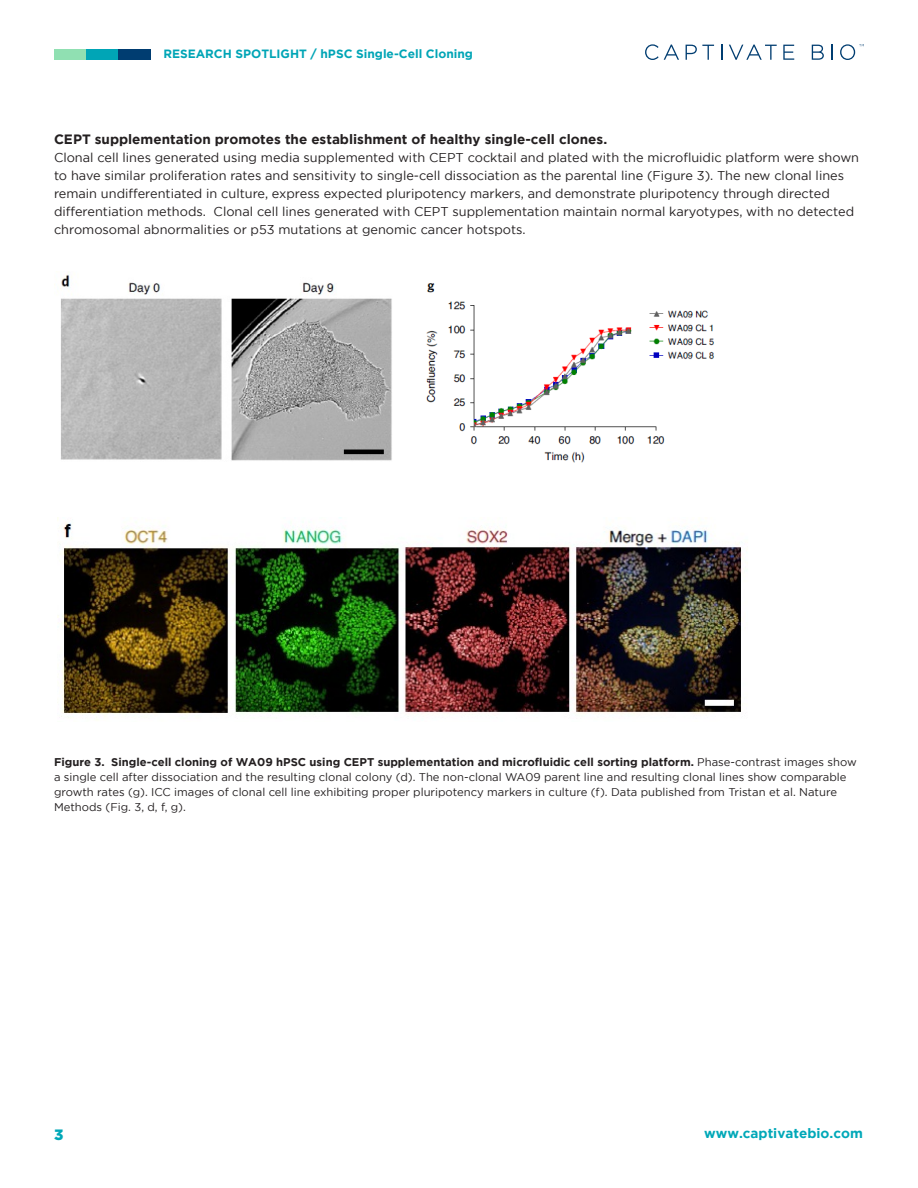
<style>
.page{position:relative;width:918px;height:1188px;background:#fff}
.page>*{position:absolute;margin:0;border:0;box-sizing:border-box;transform-origin:0 0}
.t1{font:900 15px "Gotham";color:#00a8b8}
.t2{font:700 13.5px "Gotham";color:#231f20}
.t3{font:700 13.5px "Gotham";color:#00a8b8}
.t4{font:12.75px/18px "Gotham";color:#231f20}
.t5{font:700 12px "Gotham";color:#00a5b6}
.t6{font:11.25px/15px "Gotham";color:#231f20}
.s1{font-weight:700}
</style>
<div class="page">
<svg style="left:645px;top:44px;width:34px;height:16px"></svg>
<svg style="left:686px;top:45px;width:28px;height:15px"></svg>
<svg style="left:721px;top:45px;width:1px;height:15px"></svg>
<svg style="left:729px;top:45px;width:48px;height:15px"></svg>
<svg style="left:783px;top:45px;width:11px;height:15px"></svg>
<svg style="left:812px;top:45px;width:12px;height:15px"></svg>
<svg style="left:831px;top:45px;width:2px;height:15px"></svg>
<svg style="left:840px;top:44px;width:24px;height:16px"></svg>
<div style="left:54px;top:49px;width:32px;height:10px;background:#90e0b2"></div>
<div style="left:86px;top:49px;width:33px;height:10px;background:#00a5b6"></div>
<div style="left:119px;top:49px;width:32px;height:10px;background:#003d71"></div>
<img style="left:57px;top:517px;width:687px;height:203px">
<img style="left:60px;top:272px;width:332px;height:189px">
<img style="left:426px;top:283px;width:289px;height:180px">
<p class="t5" style="left:163px;top:47px;width:311px">RESEARCH SPOTLIGHT / hPSC Single-Cell Cloning</p>
<p class="t2" style="left:54px;top:131px;width:555px">CEPT supplementation promotes the establishment of healthy single-cell clones.</p>
<p class="t4" style="left:54px;top:148px;width:807px">Clonal cell lines generated using media supplemented with CEPT cocktail and plated with the microfluidic platform were shown to have similar proliferation rates and sensitivity to single-cell dissociation as the parental line (Figure 3). The new clonal lines remain undifferentiated in culture, express expected pluripotency markers, and demonstrate pluripotency through directed differentiation methods. Clonal cell lines generated with CEPT supplementation maintain normal karyotypes, with no detected chromosomal abnormalities or p53 mutations at genomic cancer hotspots.</p>
<p class="t6" style="left:54px;top:755px;width:804px"><span class="s1">Figure 3. Single-cell cloning of WA09 hPSC using CEPT supplementation and microfluidic cell sorting platform.</span> Phase-contrast images show a single cell after dissociation and the resulting clonal colony (d). The non-clonal WA09 parent line and resulting clonal lines show comparable growth rates (g). ICC images of clonal cell line exhibiting proper pluripotency markers in culture (f). Data published from Tristan et al. Nature Methods (Fig. 3, d, f, g).</p>
<p class="t1" style="left:54px;top:1126px;width:11px">3</p>
<p class="t3" style="left:704px;top:1126px;width:160px">www.captivatebio.com</p>
</div>
